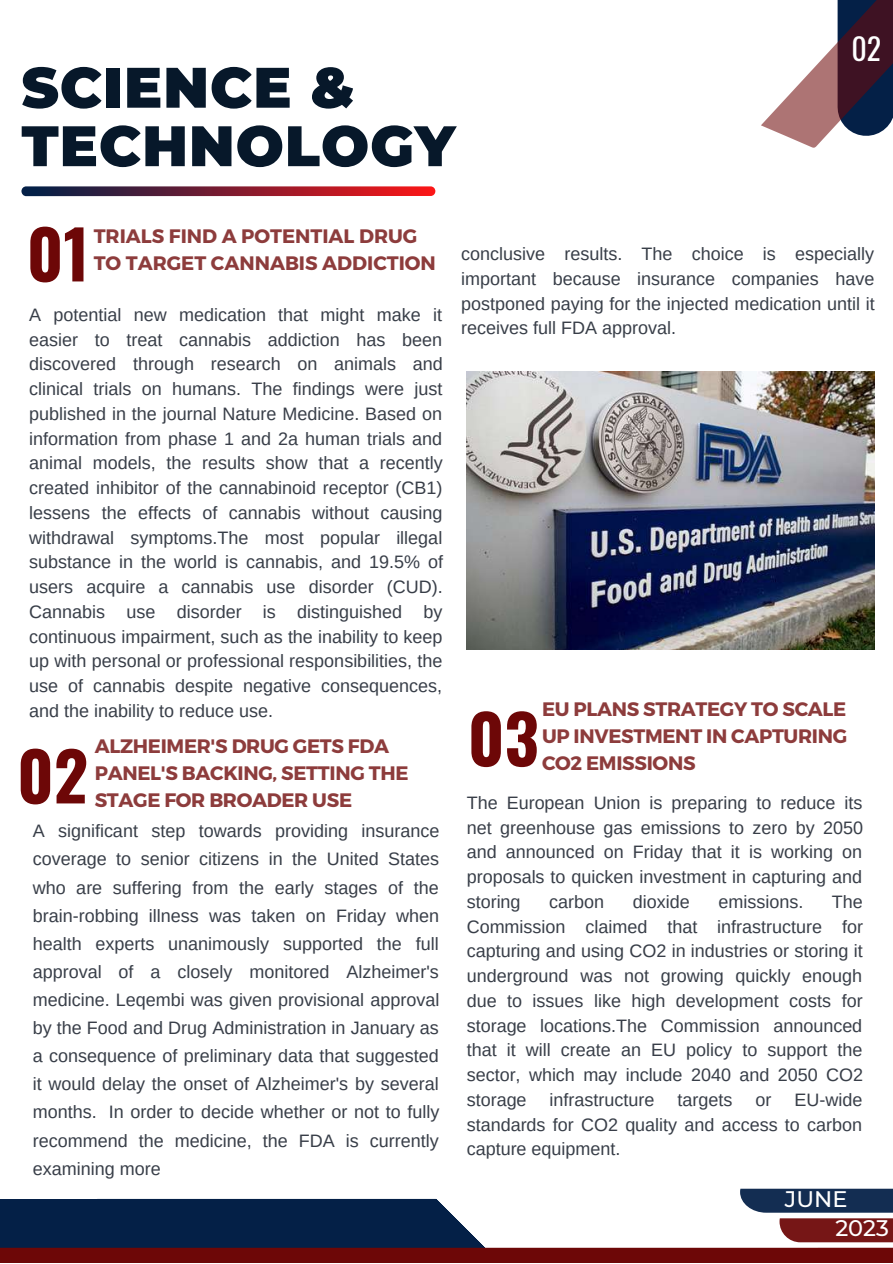
<style>
.page{position:relative;width:893px;height:1264px;background:#fff}
.page>*{position:absolute;margin:0;border:0;box-sizing:border-box;transform-origin:0 0}
.t1{font:700 66.75px "Oswald";color:#6d0707}
.t2{font:900 57px/58.5px "Montserrat";letter-spacing:.015em;color:#07182a}
.t3{font:30px "Oswald";color:#fff}
.t4{font:500 22.5px "Montserrat";color:#fff}
.t5{font:700 19.5px/27px "Montserrat";letter-spacing:-.015em;color:#8d3c3c}
.t6{font:18px/24.8px "Arimo";color:#383e48;text-align:justify}
</style>
<div class="page">
<svg style="left:761px;top:0;width:131px;height:148px"></svg>
<svg style="left:21px;top:186px;width:414px;height:10px;background:#812438"></svg>
<svg style="left:271px;top:1198px;width:214px;height:49px;background:#243c5e"></svg>
<div style="left:0;top:1198px;width:271px;height:64px;background:#042047"></div>
<svg style="left:740px;top:1188px;width:152px;height:24px;background:#20395c"></svg>
<svg style="left:779px;top:1218px;width:113px;height:25px;background:#802828"></svg>
<div style="left:0;top:1247px;width:892px;height:15px;background:#6d0707"></div>
<img style="left:466px;top:371px;width:408px;height:279px">
<h2 class="t2" style="left:21px;top:58px;width:435px">SCIENCE &amp;<br>TECHNOLOGY</h2>
<h3 class="t3" style="left:851px;top:25px;width:31px">02</h3>
<h1 class="t1" style="left:27px;top:202px;width:64px">01</h1>
<p class="t5" style="left:94px;top:221px;width:325px">TRIALS FIND A POTENTIAL DRUG</p>
<p class="t5" style="left:94px;top:248px;width:344px">TO TARGET CANNABIS ADDICTION</p>
<p class="t6" style="left:29px;top:302px;width:415px">A potential new medication that might make it easier to treat cannabis addiction has been discovered through research on animals and clinical trials on humans. The findings were just published in the journal Nature Medicine. Based on information from phase 1 and 2a human trials and animal models, the results show that a recently created inhibitor of the cannabinoid receptor (CB1) lessens the effects of cannabis without causing withdrawal symptoms.The most popular illegal substance in the world is cannabis, and 19.5% of users acquire a cannabis use disorder (CUD).<br>Cannabis use disorder is distinguished by continuous impairment, such as the inability to keep up with personal or professional responsibilities, the use of cannabis despite negative consequences, and the inability to reduce use.</p>
<h1 class="t1" style="left:17px;top:723px;width:72px">02</h1>
<p class="t5" style="left:95px;top:731px;width:315px">ALZHEIMER'S DRUG GETS FDA<br>PANEL'S BACKING, SETTING THE<br>STAGE FOR BROADER USE</p>
<p class="t6" style="left:33px;top:817px;width:408px;line-height:28px">A significant step towards providing insurance coverage to senior citizens in the United States who are suffering from the early stages of the brain-robbing illness was taken on Friday when health experts unanimously supported the full approval of a closely monitored Alzheimer's medicine. Leqembi was given provisional approval by the Food and Drug Administration in January as a consequence of preliminary data that suggested it would delay the onset of Alzheimer's by several months. In order to decide whether or not to fully recommend the medicine, the FDA is currently examining more</p>
<p class="t6" style="left:461px;top:241px;width:415px">conclusive results. The choice is especially important because insurance companies have postponed paying for the injected medication until it receives full FDA approval.</p>
<h1 class="t1" style="left:468px;top:686px;width:72px">03</h1>
<p class="t5" style="left:542px;top:694px;width:307px;text-align:justify">EU PLANS STRATEGY TO SCALE UP INVESTMENT IN CAPTURING CO2 EMISSIONS</p>
<p class="t6" style="left:466px;top:790px;width:398px">The European Union is preparing to reduce its net greenhouse gas emissions to zero by 2050 and announced on Friday that it is working on proposals to quicken investment in capturing and storing</p>
<p class="t6" style="left:466px;top:889px;width:398px;text-indent:365px">The Commission claimed that infrastructure for capturing and using CO2 in industries or storing it underground was not growing quickly enough due to issues like high development costs for storage locations.The Commission announced that it will create an EU policy to support the sector, which may include 2040 and 2050 CO2 storage</p>
<p class="t6" style="left:549px;top:889px;width:56px">carbon</p>
<p class="t6" style="left:632px;top:889px;width:58px">dioxide</p>
<p class="t6" style="left:718px;top:889px;width:86px">emissions.</p>
<p class="t6" style="left:466px;top:1087px;width:397px;text-indent:328px">EU-wide standards for CO2 quality and access to carbon capture equipment.</p>
<p class="t6" style="left:549px;top:1087px;width:106px">infrastructure</p>
<p class="t6" style="left:677px;top:1087px;width:56px">targets</p>
<p class="t6" style="left:755px;top:1087px;width:17px">or</p>
<p class="t4" style="left:785px;top:1185px;width:64px">JUNE</p>
<p class="t4" style="left:835px;top:1213px;width:55px">2023</p>
</div>
